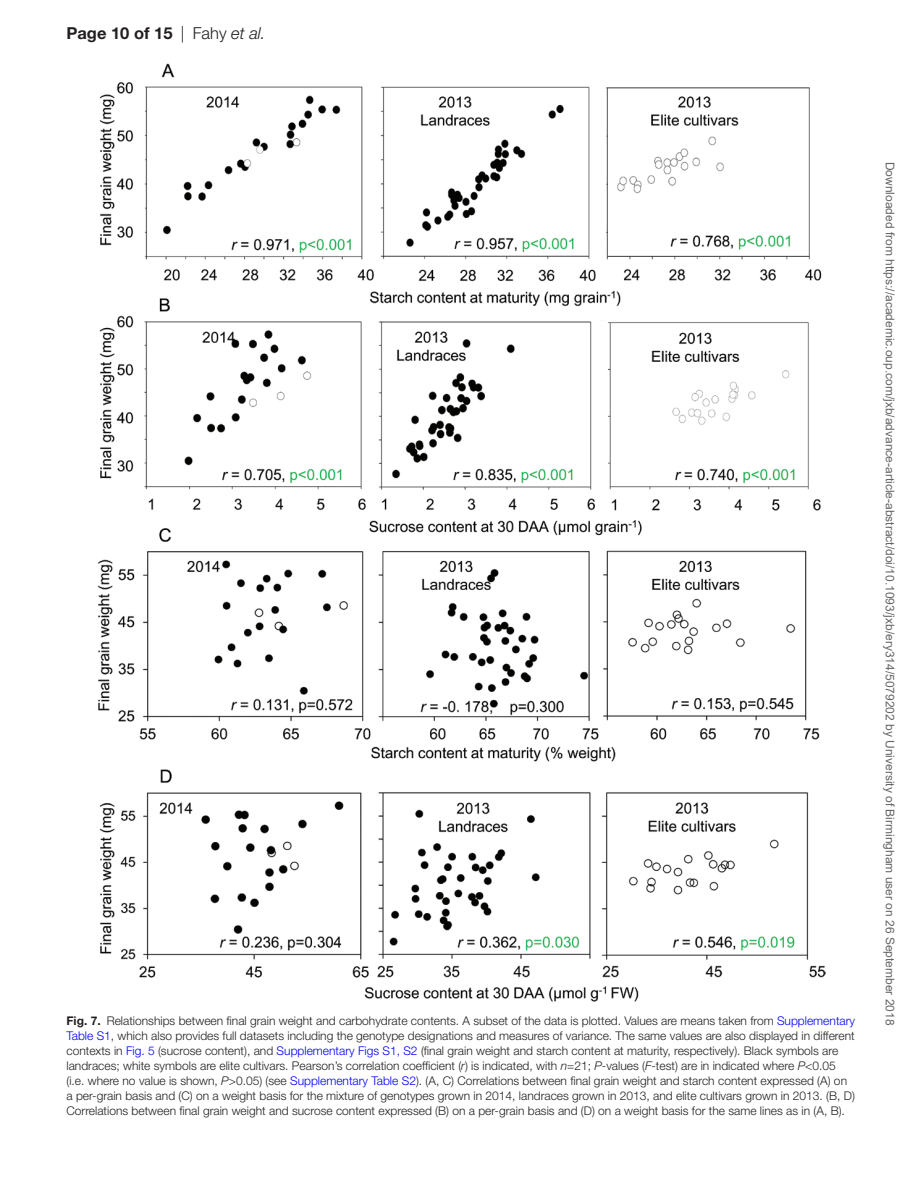
<style>
.page{position:relative;width:919px;height:1187px;background:#fff}
.page>*{position:absolute;margin:0;border:0;box-sizing:border-box;transform-origin:0 0}
.t1{font:700 16.5px "Helvetica Neue LT Std";color:#231f20}
.t2{font:300 12px/15px "Helvetica Neue LT Std";color:#231f20}
.t3{font:12px "Arial";color:#666}
.s1{font-weight:300}
.s2{font-weight:300;font-style:italic}
.s3{font-weight:700}
.s4{color:#00f}
.s5{font-style:italic}
</style>
<div class="page">
<img style="left:97px;top:63px;width:728px;height:938px">
<h1 class="t1" style="left:66px;top:23px;width:200px">Page 10 of 15 <span class="s1">| Fahy</span> <span class="s2">et al.</span></h1>
<p class="t2" style="left:66px;top:1013px;width:790px"><span class="s3">Fig. 7.</span> Relationships between final grain weight and carbohydrate contents. A subset of the data is plotted. Values are means taken from <span class="s4">Supplementary Table S1</span>, which also provides full datasets including the genotype designations and measures of variance. The same values are also displayed in different contexts in <span class="s4">Fig. 5</span> (sucrose content), and <span class="s4">Supplementary Figs S1, S2</span> (final grain weight and starch content at maturity, respectively). Black symbols are landraces; white symbols are elite cultivars. Pearson’s correlation coefficient (<span class="s5">r</span>) is indicated, with <span class="s5">n</span>=21; <span class="s5">P</span>-values (<span class="s5">F</span>-test) are in indicated where <span class="s5">P</span>&lt;0.05 (i.e. where no value is shown, <span class="s5">P</span>&gt;0.05) (see <span class="s4">Supplementary Table S2</span>). (A, C) Correlations between final grain weight and starch content expressed (A) on a per-grain basis and (C) on a weight basis for the mixture of genotypes grown in 2014, landraces grown in 2013, and elite cultivars grown in 2013. (B, D)<br>Correlations between final grain weight and sucrose content expressed (B) on a per-grain basis and (D) on a weight basis for the same lines as in (A, B).</p>
<p class="t3" style="left:894px;top:161px;width:865px;rotate:90deg">Downloaded from https://academic.oup.com/jxb/advance-article-abstract/doi/10.1093/jxb/ery314/5079202 by University of Birmingham user on 26 September 2018</p>
</div>
